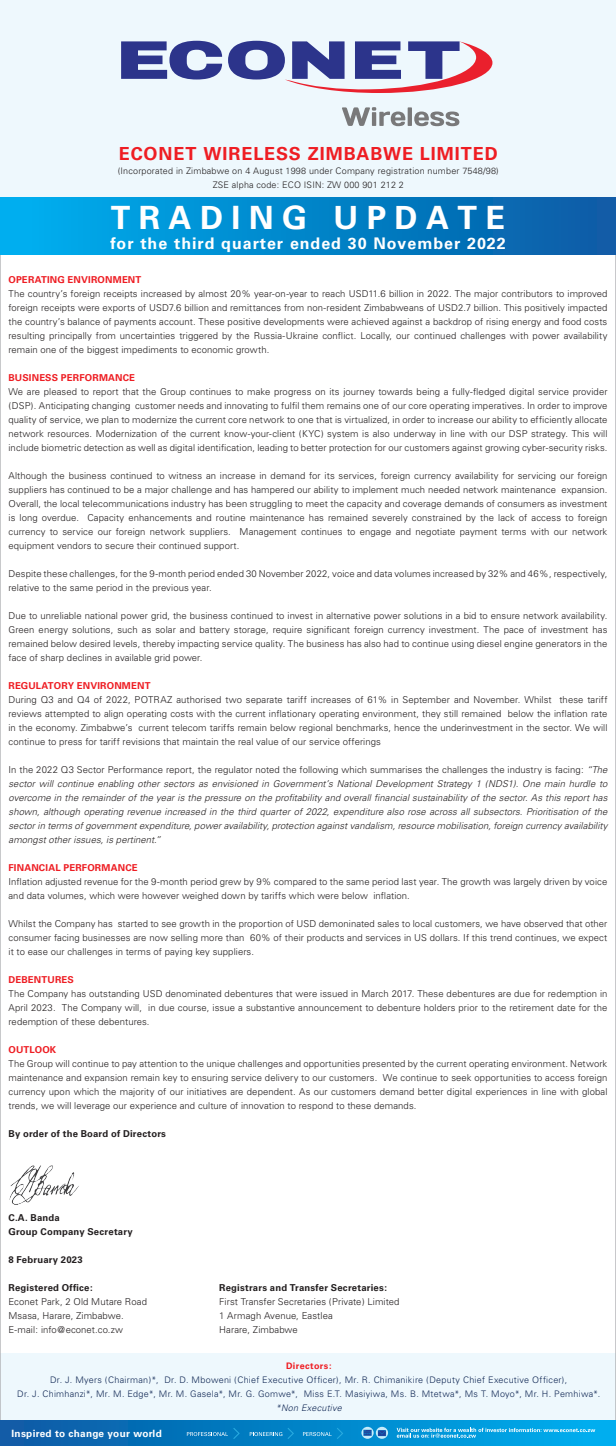
<style>
.page{position:relative;width:616px;height:1446px;background:#fff}
.page>*{position:absolute;margin:0;border:0;box-sizing:border-box;transform-origin:0 0}
.main_heading_2011{font:700 32px "Univers";letter-spacing:.26em;color:#fff}
.t1{font:700 18px "Univers";letter-spacing:.05em;color:#ee1d23}
.main_heading_2011-2{font:700 16px "Univers";letter-spacing:.06em;color:#fff}
.t2{font:700 10px "Univers";letter-spacing:.03em;color:#fff}
.t3{font:300 9.5px/14px "Univers";letter-spacing:.005em;color:#231f20;text-align:justify}
.t4{font:italic 300 9.5px/14px "Univers";letter-spacing:.005em;color:#231f20;text-align:justify}
.t5{font:700 9.5px "Univers";letter-spacing:.02em;color:#231f20}
.t6{font:700 9.5px "Univers";letter-spacing:.02em;color:#ee1d23}
.t7{font:300 9px "Univers";letter-spacing:.03em;color:#102754}
.t8{font:300 9px "Univers";letter-spacing:.02em;color:#231f20}
.t9{font:italic 300 9px "Univers";letter-spacing:.02em;color:#102754}
.t10{font:700 9px "Univers";letter-spacing:.045em;color:#ee1d23}
.s1{font-style:normal}
</style>
<div class="page">
<div style="left:0;top:1353px;width:615px;height:68px;background:#eef8fd"></div>
<div style="left:0;top:0;width:615px;height:197px;background:#eef8fd"></div>
<svg style="left:342px;top:107px;width:117px;height:19px"></svg>
<svg style="left:121px;top:41px;width:101px;height:39px"></svg>
<svg style="left:228px;top:41px;width:264px;height:52px"></svg>
<div style="left:0;top:198px;width:615px;height:57px;background:linear-gradient(to right,#00b1f1,#095aa4)"></div>
<div style="left:0;top:1420px;width:615px;height:26px;background:linear-gradient(to right,#0a59a3,#00b0f0)"></div>
<svg style="left:187px;top:1427px;width:52px;height:12px"></svg>
<svg style="left:249px;top:1427px;width:45px;height:12px"></svg>
<svg style="left:303px;top:1427px;width:40px;height:12px"></svg>
<svg style="left:361px;top:1426px;width:27px;height:12px"></svg>
<svg style="left:396px;top:1427px;width:198px;height:11px"></svg>
<img style="left:9px;top:1165px;width:70px;height:39px">
<p class="t1" style="left:119px;top:143px;width:380px">ECONET WIRELESS ZIMBABWE LIMITED</p>
<p class="t8" style="left:118px;top:166px;width:382px">(Incorporated in Zimbabwe on 4 August 1998 under Company registration number 7548/98)</p>
<p class="t8" style="left:212px;top:180px;width:192px">ZSE alpha code: ECO ISIN: ZW 000 901 212 2</p>
<p class="main_heading_2011" style="left:111px;top:199px;width:395px">TRADING UPDATE</p>
<p class="main_heading_2011-2" style="left:110px;top:234px;width:396px">for the third quarter ended 30 November 2022</p>
<p class="t6" style="left:9px;top:274px;width:134px">OPERATING ENVIRONMENT</p>
<p class="t3" style="left:9px;top:287px;width:600px">The country’s foreign receipts increased by almost 20% year-on-year to reach USD11.6 billion in 2022. The major contributors to improved foreign receipts were exports of USD7.6 billion and remittances from non-resident Zimbabweans of USD2.7 billion. This positively impacted the country’s balance of payments account. These positive developments were achieved against a backdrop of rising energy and food costs resulting principally from uncertainties triggered by the Russia-Ukraine conflict. Locally, our continued challenges with power availability remain one of the biggest impediments to economic growth.</p>
<p class="t6" style="left:9px;top:372px;width:128px">BUSINESS PERFORMANCE</p>
<p class="t3" style="left:9px;top:385px;width:600px">We are pleased to report that the Group continues to make progress on its journey towards being a fully-fledged digital service provider (DSP). Anticipating changing customer needs and innovating to fulfil them remains one of our core operating imperatives. In order to improve quality of service, we plan to modernize the current core network to one that is virtualized, in order to increase our ability to efficiently allocate network resources. Modernization of the current know-your-client (KYC) system is also underway in line with our DSP strategy. This will include biometric detection as well as digital identification, leading to better protection for our customers against growing cyber-security risks.</p>
<p class="t3" style="left:9px;top:469px;width:600px">Although the business continued to witness an increase in demand for its services, foreign currency availability for servicing our foreign suppliers has continued to be a major challenge and has hampered our ability to implement much needed network maintenance expansion.<br>Overall, the local telecommunications industry has been struggling to meet the capacity and coverage demands of consumers as investment is long overdue. Capacity enhancements and routine maintenance has remained severely constrained by the lack of access to foreign currency to service our foreign network suppliers. Management continues to engage and negotiate payment terms with our network equipment vendors to secure their continued support.</p>
<p class="t3" style="left:9px;top:567px;width:600px">Despite these challenges, for the 9-month period ended 30 November 2022, voice and data volumes increased by 32% and 46%, respectively, relative to the same period in the previous year.</p>
<p class="t3" style="left:9px;top:609px;width:600px">Due to unreliable national power grid, the business continued to invest in alternative power solutions in a bid to ensure network availability.<br>Green energy solutions, such as solar and battery storage, require significant foreign currency investment. The pace of investment has remained below desired levels, thereby impacting service quality. The business has also had to continue using diesel engine generators in the face of sharp declines in available grid power.</p>
<p class="t6" style="left:9px;top:680px;width:143px">REGULATORY ENVIRONMENT</p>
<p class="t3" style="left:9px;top:693px;width:600px">During Q3 and Q4 of 2022, POTRAZ authorised two separate tariff increases of 61% in September and November. Whilst these tariff reviews attempted to align operating costs with the current inflationary operating environment, they still remained below the inflation rate in the economy. Zimbabwe’s current telecom tariffs remain below regional benchmarks, hence the underinvestment in the sector. We will continue to press for tariff revisions that maintain the real value of our service offerings</p>
<p class="t4" style="left:9px;top:763px;width:600px"><span class="s1">In the 2022 Q3 Sector Performance report, the regulator noted the following which summarises the challenges the industry is facing:</span> “The sector will continue enabling other sectors as envisioned in Government’s National Development Strategy 1 (NDS1). One main hurdle to overcome in the remainder of the year is the pressure on the profitability and overall financial sustainability of the sector. As this report has shown, although operating revenue increased in the third quarter of 2022, expenditure also rose across all subsectors. Prioritisation of the sector in terms of government expenditure, power availability, protection against vandalism, resource mobilisation, foreign currency availability amongst other issues, is pertinent.”</p>
<p class="t6" style="left:9px;top:862px;width:130px">FINANCIAL PERFORMANCE</p>
<p class="t3" style="left:9px;top:875px;width:599px">Inflation adjusted revenue for the 9-month period grew by 9% compared to the same period last year. The growth was largely driven by voice and data volumes, which were however weighed down by tariffs which were below inflation.</p>
<p class="t3" style="left:9px;top:917px;width:600px">Whilst the Company has started to see growth in the proportion of USD demoninated sales to local customers, we have observed that other consumer facing businesses are now selling more than 60% of their products and services in US dollars. If this trend continues, we expect it to ease our challenges in terms of paying key suppliers.</p>
<p class="t6" style="left:9px;top:974px;width:67px">DEBENTURES</p>
<p class="t3" style="left:9px;top:987px;width:600px">The Company has outstanding USD denominated debentures that were issued in March 2017. These debentures are due for redemption in April 2023. The Company will, in due course, issue a substantive announcement to debenture holders prior to the retirement date for the redemption of these debentures.</p>
<p class="t6" style="left:9px;top:1044px;width:49px">OUTLOOK</p>
<p class="t3" style="left:9px;top:1057px;width:600px">The Group will continue to pay attention to the unique challenges and opportunities presented by the current operating environment. Network maintenance and expansion remain key to ensuring service delivery to our customers. We continue to seek opportunities to access foreign currency upon which the majority of our initiatives are dependent. As our customers demand better digital experiences in line with global trends, we will leverage our experience and culture of innovation to respond to these demands.</p>
<p class="t5" style="left:9px;top:1128px;width:159px">By order of the Board of Directors</p>
<p class="t5" style="left:9px;top:1212px;width:53px">C.A. Banda</p>
<p class="t5" style="left:9px;top:1226px;width:126px">Group Company Secretary</p>
<p class="t5" style="left:9px;top:1254px;width:76px">8 February 2023</p>
<p class="t5" style="left:9px;top:1282px;width:86px">Registered Office:</p>
<p class="t5" style="left:219px;top:1282px;width:169px">Registrars and Transfer Secretaries:</p>
<p class="t3" style="left:9px;top:1295px;width:140px">Econet Park, 2 Old Mutare Road</p>
<p class="t3" style="left:219px;top:1295px;width:181px">First Transfer Secretaries (Private) Limited</p>
<p class="t3" style="left:9px;top:1309px;width:117px">Msasa, Harare, Zimbabwe.</p>
<p class="t3" style="left:219px;top:1309px;width:115px">1 Armagh Avenue, Eastlea</p>
<p class="t3" style="left:9px;top:1323px;width:116px">E-mail: info@econet.co.zw</p>
<p class="t3" style="left:219px;top:1323px;width:80px">Harare, Zimbabwe</p>
<p class="t10" style="left:286px;top:1361px;width:47px">Directors:</p>
<p class="t7" style="left:50px;top:1374px;width:518px">Dr. J. Myers (Chairman)*, Dr. D. Mboweni (Chief Executive Officer), Mr. R. Chimanikire (Deputy Chief Executive Officer),</p>
<p class="t7" style="left:17px;top:1388px;width:584px">Dr. J. Chimhanzi*, Mr. M. Edge*, Mr. M. Gasela*, Mr. G. Gomwe*, Miss E.T. Masiyiwa, Ms. B. Mtetwa*, Ms T. Moyo*, Mr. H. Pemhiwa*.</p>
<p class="t9" style="left:276px;top:1402px;width:67px">*Non Executive</p>
<p class="t2" style="left:12px;top:1427px;width:152px">Inspired to change your world</p>
</div>
